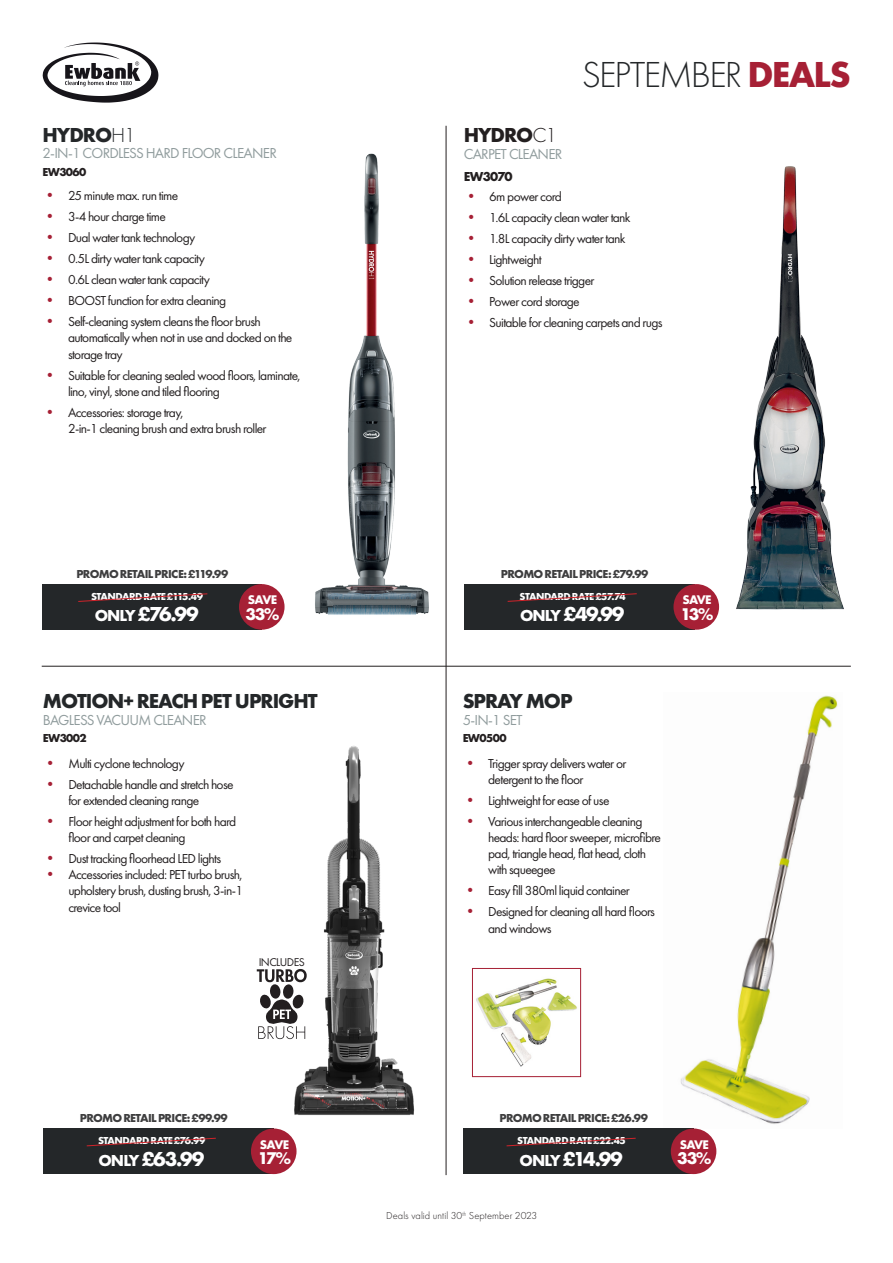
<style>
.page{position:relative;width:893px;height:1263px;background:#fff}
.page>*{position:absolute;margin:0;border:0;box-sizing:border-box;transform-origin:0 0}
.t1{font:300 37.5px "Futura PT";letter-spacing:-.05em;color:#242729}
.t2{font:700 21px "Futura PT";letter-spacing:-.05em;color:#fff}
.t3{font:700 21px "Futura PT";letter-spacing:-.05em;color:#242729}
.t4{font:700 21px "Futura PT";letter-spacing:-.05em;color:#231f20}
.t5{font:700 17.7px "Futura PT";letter-spacing:-.095em;color:#fff}
.t6{font:15px "Futura PT";letter-spacing:-.05em;color:#909c9d}
.t7{font:13.5px/16.2px "Futura PT";letter-spacing:-.05em;color:#231f20}
.t8{font:700 13.5px "Futura PT";letter-spacing:-.05em;color:#231f20}
.t9{font:700 13.05px "Futura PT";letter-spacing:-.07em;color:#fff}
.t10{font:700 12px "Futura PT";letter-spacing:-.05em;color:#3e3e3f}
.t11{font:700 12px "Futura PT";letter-spacing:-.05em;color:#231f20}
.t12{font:11.7px "Futura PT";letter-spacing:-.05em;color:#231f20}
.t13{font:700 10.5px "Futura PT";letter-spacing:-.05em;color:#fff}
.t14{font:300 10.5px "Futura PT";letter-spacing:.005em;color:#231f20}
.s1{font-weight:700;color:#a62035}
.s2{font-weight:300}
.s3{font-weight:700;font-size:15px;color:#a62035}
.s4{font-size:16.5px}
</style>
<div class="page">
<img style="left:680px;top:695px;width:158px;height:429px">
<hr style="left:42px;top:666px;width:809px;height:1px;background:#231f20">
<hr style="left:446px;top:126px;width:1px;height:1049px;background:#231f20">
<div style="left:43px;top:584px;width:219px;height:46px;background:#242729"></div>
<div style="left:239px;top:584px;width:46px;height:46px;background:#a62035;border-radius:50%"></div>
<svg style="left:78px;top:593px;width:130px;height:9px"></svg>
<img style="left:315px;top:153px;width:114px;height:462px">
<div style="left:464px;top:584px;width:231px;height:46px;background:#242729"></div>
<svg style="left:507px;top:593px;width:130px;height:9px"></svg>
<img style="left:736px;top:166px;width:108px;height:444px">
<svg style="left:43px;top:43px;width:115px;height:60px"></svg>
<div style="left:673px;top:584px;width:46px;height:46px;background:#a62035;border-radius:50%"></div>
<div style="left:43px;top:1128px;width:231px;height:46px;background:#242729"></div>
<div style="left:251px;top:1128px;width:46px;height:46px;background:#a62035;border-radius:50%"></div>
<svg style="left:86px;top:1137px;width:130px;height:10px"></svg>
<img style="left:289px;top:746px;width:126px;height:369px">
<svg style="left:257px;top:969px;width:50px;height:70px"></svg>
<div style="left:463px;top:1128px;width:231px;height:46px;background:#242729"></div>
<div style="left:671px;top:1128px;width:45px;height:46px;background:#a62035;border-radius:50%"></div>
<svg style="left:506px;top:1137px;width:130px;height:10px"></svg>
<img style="left:476px;top:978px;width:101px;height:89px">
<div style="left:472px;top:968px;width:109px;height:109px;border:1px solid #a62035"></div>
<p class="t1" style="left:582px;top:53px;width:271px">SEPTEMBER <span class="s1">DEALS</span></p>
<p class="t3" style="left:43px;top:121px;width:95px">HYDRO<span class="s2">H1</span></p>
<p class="t6" style="left:43px;top:144px;width:236px">2-IN-1 CORDLESS HARD FLOOR CLEANER</p>
<p class="t11" style="left:43px;top:164px;width:45px">EW3060</p>
<p class="t7" style="left:43px;top:188px;width:137px"><span class="s3">•</span> 25 minute max. run time</p>
<p class="t7" style="left:43px;top:209px;width:125px"><span class="s3">•</span> 3-4 hour charge time</p>
<p class="t7" style="left:43px;top:230px;width:154px"><span class="s3">•</span> Dual water tank technology</p>
<p class="t7" style="left:43px;top:251px;width:164px"><span class="s3">•</span> 0.5L dirty water tank capacity</p>
<p class="t7" style="left:43px;top:272px;width:169px"><span class="s3">•</span> 0.6L clean water tank capacity</p>
<p class="t7" style="left:43px;top:293px;width:185px"><span class="s3">•</span> BOOST function for extra cleaning</p>
<p class="t7" style="left:68px;top:314px;width:226px;text-indent:-26px"><span class="s3">•</span> Self-cleaning system cleans the floor brush automatically when not in use and docked on the storage tray</p>
<p class="t7" style="left:68px;top:367px;width:234px;text-indent:-26px"><span class="s3">•</span> Suitable for cleaning sealed wood floors, laminate, lino, vinyl, stone and tiled flooring</p>
<p class="t7" style="left:68px;top:404px;width:200px;text-indent:-26px"><span class="s3">•</span> Accessories: storage tray,<br>2-in-1 cleaning brush and extra brush roller</p>
<p class="t4" style="left:464px;top:122px;width:95px">HYDRO<span class="s2">C1</span></p>
<p class="t6" style="left:464px;top:145px;width:100px">CARPET CLEANER</p>
<p class="t8" style="left:464px;top:168px;width:50px">EW3070</p>
<p class="t7" style="left:464px;top:188px;width:100px"><span class="s3">•</span> 6m power cord</p>
<p class="t7" style="left:464px;top:209px;width:168px"><span class="s3">•</span> 1.6L capacity clean water tank</p>
<p class="t7" style="left:464px;top:230px;width:163px"><span class="s3">•</span> 1.8L capacity dirty water tank</p>
<p class="t7" style="left:464px;top:251px;width:79px"><span class="s3">•</span> Lightweight</p>
<p class="t7" style="left:464px;top:272px;width:132px"><span class="s3">•</span> Solution release trigger</p>
<p class="t7" style="left:464px;top:293px;width:118px"><span class="s3">•</span> Power cord storage</p>
<p class="t7" style="left:464px;top:314px;width:200px"><span class="s3">•</span> Suitable for cleaning carpets and rugs</p>
<p class="t10" style="left:76px;top:566px;width:153px">PROMO RETAIL PRICE: £119.99</p>
<p class="t10" style="left:501px;top:566px;width:149px">PROMO RETAIL PRICE: £79.99</p>
<p class="t13" style="left:91px;top:589px;width:113px">STANDARD RATE £115.49</p>
<p class="t9" style="left:248px;top:592px;width:31px">SAVE</p>
<p class="t5" style="left:245px;top:602px;width:36px">33%</p>
<p class="t2" style="left:95px;top:601px;width:106px"><span class="s4">ONLY</span> £76.99</p>
<p class="t13" style="left:519px;top:589px;width:108px">STANDARD RATE £57.74</p>
<p class="t2" style="left:520px;top:601px;width:106px"><span class="s4">ONLY</span> £49.99</p>
<p class="t9" style="left:682px;top:592px;width:31px">SAVE</p>
<p class="t5" style="left:680px;top:602px;width:35px">13%</p>
<p class="t3" style="left:43px;top:687px;width:276px">MOTION+ REACH PET UPRIGHT</p>
<p class="t6" style="left:43px;top:711px;width:165px">BAGLESS VACUUM CLEANER</p>
<p class="t11" style="left:43px;top:731px;width:45px">EW3002</p>
<p class="t7" style="left:43px;top:755px;width:143px"><span class="s3">•</span> Multi cyclone technology</p>
<p class="t7" style="left:68px;top:776px;width:167px;text-indent:-26px"><span class="s3">•</span> Detachable handle and stretch hose for extended cleaning range</p>
<p class="t7" style="left:68px;top:813px;width:169px;text-indent:-26px"><span class="s3">•</span> Floor height adjustment for both hard floor and carpet cleaning</p>
<p class="t7" style="left:43px;top:850px;width:180px"><span class="s3">•</span> Dust tracking floorhead LED lights</p>
<p class="t7" style="left:68px;top:866px;width:176px;text-align:justify;text-indent:-26px"><span class="s3">•</span> Accessories included: PET turbo brush, upholstery brush, dusting brush, 3-in-1 crevice tool</p>
<p class="t3" style="left:463px;top:687px;width:111px">SPRAY MOP</p>
<p class="t6" style="left:463px;top:711px;width:61px">5-IN-1 SET</p>
<p class="t11" style="left:463px;top:731px;width:45px">EW0500</p>
<p class="t7" style="left:488px;top:755px;width:140px;text-indent:-26px"><span class="s3">•</span> Trigger spray delivers water or detergent to the floor</p>
<p class="t7" style="left:463px;top:792px;width:148px"><span class="s3">•</span> Lightweight for ease of use</p>
<p class="t7" style="left:488px;top:813px;width:174px;text-indent:-26px"><span class="s3">•</span> Various interchangeable cleaning heads: hard floor sweeper, microfibre pad, triangle head, flat head, cloth with squeegee</p>
<p class="t7" style="left:463px;top:883px;width:169px"><span class="s3">•</span> Easy fill 380ml liquid container</p>
<p class="t7" style="left:488px;top:904px;width:168px;text-indent:-26px"><span class="s3">•</span> Designed for cleaning all hard floors and windows</p>
<p class="t12" style="left:259px;top:955px;width:48px">INCLUDES</p>
<p class="t10" style="left:80px;top:1110px;width:150px">PROMO RETAIL PRICE: £99.99</p>
<p class="t10" style="left:499px;top:1110px;width:150px">PROMO RETAIL PRICE: £26.99</p>
<p class="t13" style="left:98px;top:1134px;width:109px">STANDARD RATE £76.99</p>
<p class="t9" style="left:260px;top:1136px;width:31px">SAVE</p>
<p class="t5" style="left:258px;top:1147px;width:35px">17%</p>
<p class="t2" style="left:98px;top:1145px;width:107px"><span class="s4">ONLY</span> £63.99</p>
<p class="t13" style="left:517px;top:1134px;width:110px">STANDARD RATE £22.45</p>
<p class="t9" style="left:680px;top:1136px;width:31px">SAVE</p>
<p class="t5" style="left:677px;top:1147px;width:36px">33%</p>
<p class="t2" style="left:520px;top:1145px;width:105px"><span class="s4">ONLY</span> £14.99</p>
<p class="t14" style="left:386px;top:1209px;width:152px">Deals valid until 30<sup>th</sup> September 2023</p>
</div>
